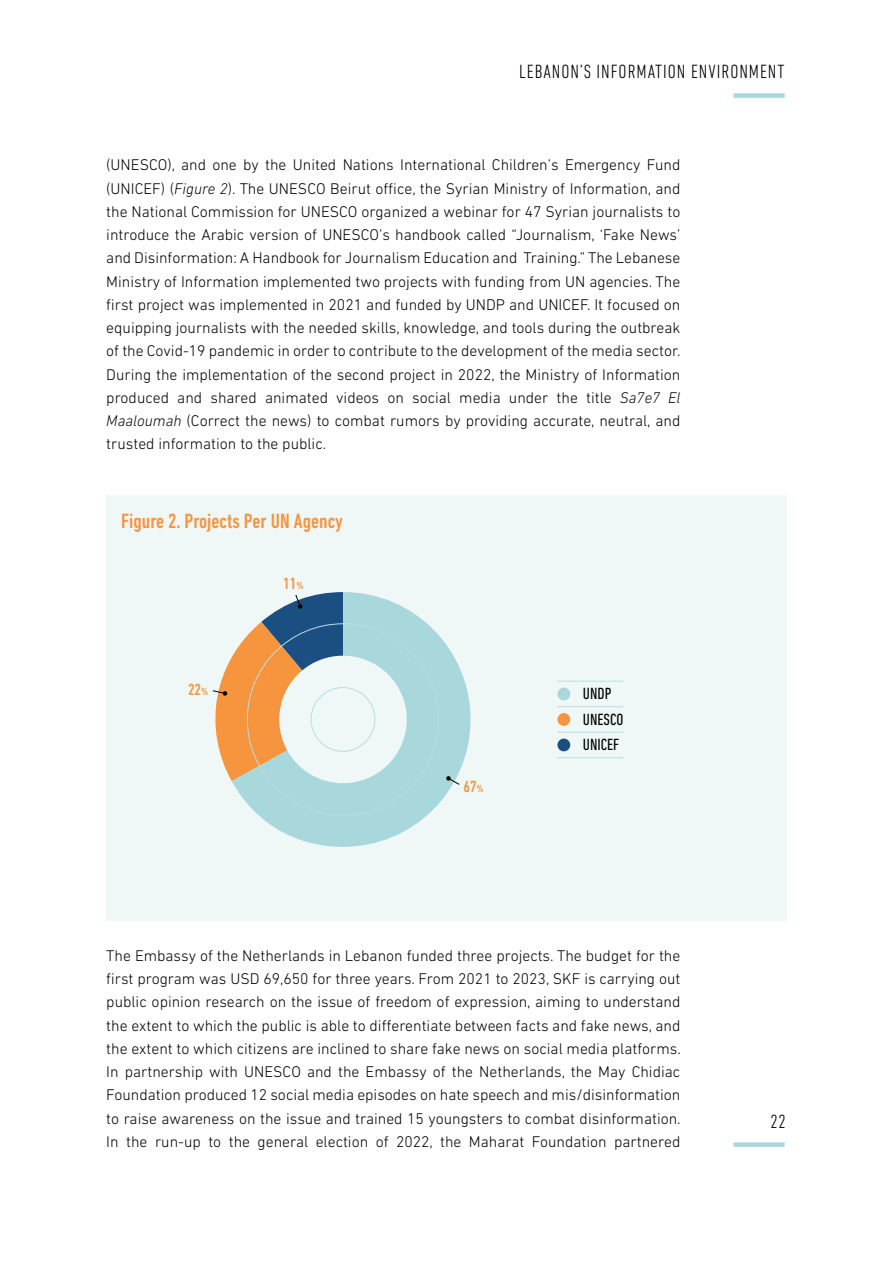
<style>
.page{position:relative;width:893px;height:1263px;background:#fff}
.page>*{position:absolute;margin:0;border:0;box-sizing:border-box;transform-origin:0 0}
.t1{font:500 condensed 21px "DIN Next LT Pro";color:#f7943e}
.t2{font:300 condensed 19.5px "DIN Next LT Pro";letter-spacing:.05em;color:#000}
.t3{font:condensed 16.5px/25.5px "DIN Next LT Pro";color:#000}
.t4{font:500 condensed 16.5px "DIN Next LT Pro";color:#f7943e}
.t5{font:300 15.75px/23.2px "DIN Next LT Pro";color:#000;text-align:justify}
.s1{font-style:italic}
.s2{font-size:10.5px}
</style>
<div class="page">
<div style="left:734px;top:1142px;width:51px;height:5px;background:#a8d7dc"></div>
<div style="left:734px;top:93px;width:51px;height:5px;background:#a8d7dc"></div>
<div style="left:106px;top:496px;width:681px;height:425px;background:#eff7f7"></div>
<svg style="left:232px;top:592px;width:239px;height:255px;fill:#a8d7dc"></svg>
<svg style="left:213px;top:592px;width:130px;height:189px"></svg>
<svg style="left:446px;top:776px;width:14px;height:9px"></svg>
<hr style="left:557px;top:706px;width:66px;height:1px;background:#b9dee1">
<hr style="left:557px;top:732px;width:66px;height:1px;background:#b9dee1">
<hr style="left:557px;top:757px;width:66px;height:1px;background:#b9dee1">
<hr style="left:557px;top:681px;width:66px;height:1px;background:#b9dee1">
<div style="left:557px;top:687px;width:13px;height:13px;background:#a8d7dc;border-radius:50%"></div>
<div style="left:557px;top:713px;width:13px;height:13px;background:#f7943e;border-radius:50%"></div>
<div style="left:557px;top:739px;width:13px;height:12px;background:#1c4f81;border-radius:50%"></div>
<p class="t2" style="left:519px;top:61px;width:267px">LEBANON’S INFORMATION ENVIRONMENT</p>
<p class="t5" style="left:106px;top:153px;width:576px">(UNESCO), and one by the United Nations International Children’s Emergency Fund (UNICEF) (<span class="s1">Figure 2</span>). The UNESCO Beirut office, the Syrian Ministry of Information, and the National Commission for UNESCO organized a webinar for 47 Syrian journalists to introduce the Arabic version of UNESCO’s handbook called “Journalism, ‘Fake News’ and Disinformation: A Handbook for Journalism Education and Training.” The Lebanese Ministry of Information implemented two projects with funding from UN agencies. The first project was implemented in 2021 and funded by UNDP and UNICEF. It focused on equipping journalists with the needed skills, knowledge, and tools during the outbreak of the Covid-19 pandemic in order to contribute to the development of the media sector.<br>During the implementation of the second project in 2022, the Ministry of Information produced and shared animated videos on social media under the title <span class="s1">Sa7e7 El Maaloumah</span> (Correct the news) to combat rumors by providing accurate, neutral, and trusted information to the public.</p>
<h1 class="t1" style="left:121px;top:509px;width:223px">Figure 2. Projects Per UN Agency</h1>
<p class="t4" style="left:188px;top:680px;width:22px">22<span class="s2">%</span></p>
<p class="t4" style="left:283px;top:574px;width:22px">11<span class="s2">%</span></p>
<p class="t4" style="left:463px;top:777px;width:22px">67<span class="s2">%</span></p>
<p class="t3" style="left:583px;top:681px;width:42px">UNDP<br>UNESCO<br>UNICEF</p>
<p class="t5" style="left:106px;top:944px;width:576px">The Embassy of the Netherlands in Lebanon funded three projects. The budget for the first program was USD 69,650 for three years. From 2021 to 2023, SKF is carrying out public opinion research on the issue of freedom of expression, aiming to understand the extent to which the public is able to differentiate between facts and fake news, and the extent to which citizens are inclined to share fake news on social media platforms.<br>In partnership with UNESCO and the Embassy of the Netherlands, the May Chidiac Foundation produced 12 social media episodes on hate speech and mis/disinformation to raise awareness on the issue and trained 15 youngsters to combat disinformation.<br>In the run-up to the general election of 2022, the Maharat Foundation partnered</p>
<p class="t2" style="left:770px;top:1110px;width:17px">22</p>
</div>
